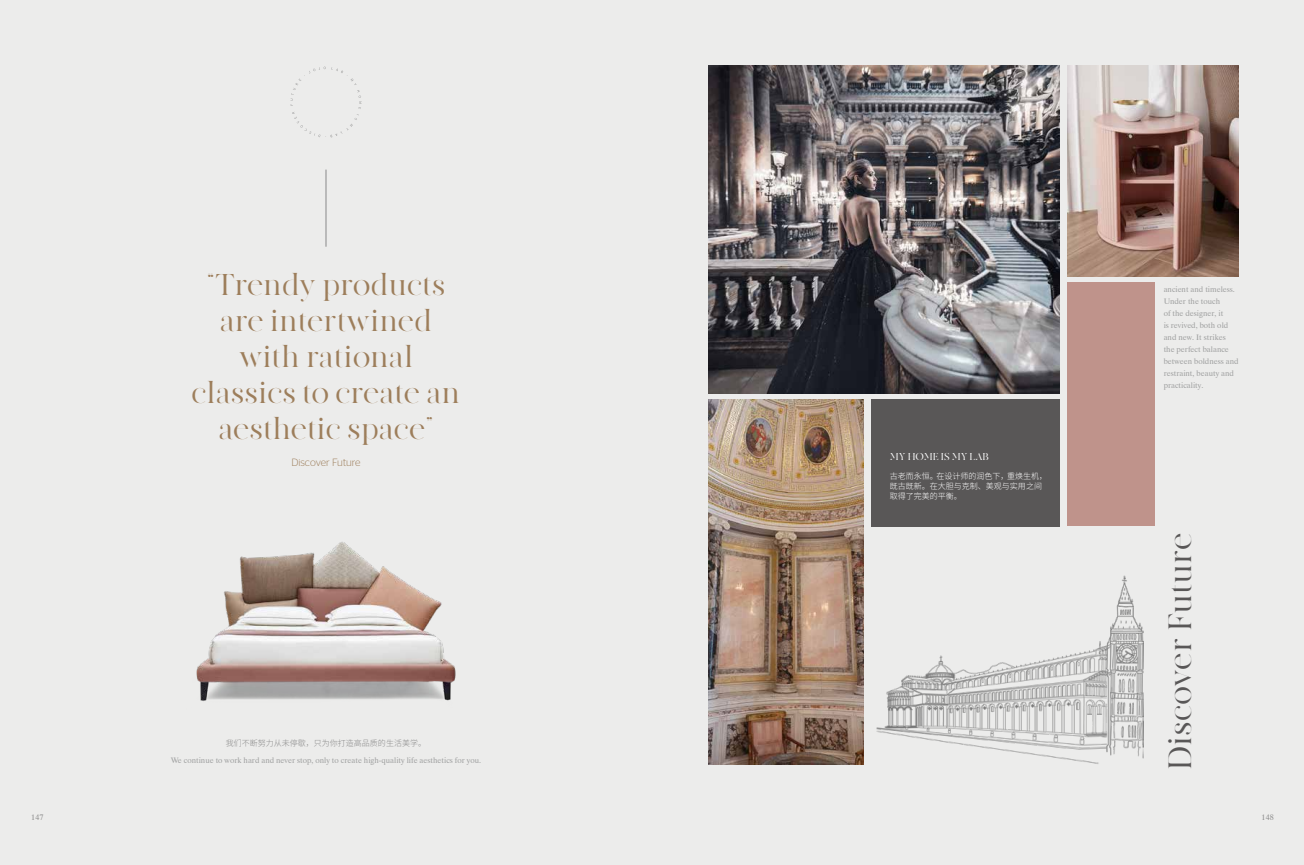
<style>
.page{position:relative;width:1304px;height:865px;background:#fff}
.page>*{position:absolute;margin:0;border:0;box-sizing:border-box;transform-origin:0 0}
.t1{font:32.2px "MADE Canvas";color:#595757}
.t2{font:30px/36px "MADE Canvas";color:#9d7e5b;text-align:center}
.t3{font:300 10.5px "Stag Sans";color:#9d7e5b}
.t4{font:10px "MADE Canvas";color:#fff}
.t5{font:8px/12px "Dutch 801 BT";color:#9fa0a0}
.t6{font:300 8px/10px "Source Han Sans CN";color:#fff}
.t7{font:300 8px "Source Han Sans CN";color:#898989}
.t8{font:8px "Dutch 801 BT";letter-spacing:.025em;color:#898989}
</style>
<div class="page">
<div style="left:0;top:0;width:652px;height:865px;background:#ececeb"></div>
<hr style="left:326px;top:170px;width:1px;height:77px;background:#898989">
<img style="left:196px;top:542px;width:260px;height:159px">
<svg style="left:290px;top:67px;width:71px;height:70px"></svg>
<div style="left:652px;top:0;width:652px;height:865px;background:#ececeb"></div>
<img style="left:709px;top:65px;width:351px;height:328px">
<img style="left:1067px;top:65px;width:172px;height:211px">
<img style="left:709px;top:399px;width:155px;height:365px">
<div style="left:871px;top:399px;width:189px;height:127px;background:#595757"></div>
<div style="left:1067px;top:282px;width:88px;height:244px;background:#bf938b"></div>
<img style="left:777px;top:568px;width:366px;height:197px">
<h2 class="t2" style="left:192px;top:269px;width:270px">“Trendy products are intertwined with rational classics to create an aesthetic space”</h2>
<h3 class="t3" style="left:291px;top:456px;width:71px">Discover Future</h3>
<p class="t7" style="left:226px;top:738px;width:201px">我们不断努力从未停歇，只为你打造高品质的生活美学。</p>
<p class="t5" style="left:171px;top:754px;width:312px">We continue to work hard and never stop, only to create high-quality life aesthetics for you.</p>
<p class="t4" style="left:890px;top:451px;width:100px">MY HOME IS MY LAB</p>
<p class="t6" style="left:890px;top:471px;width:159px">古老而永恒。在设计师的润色下，重焕生机，既古既新。在大胆与克制、美观与实用之间取得了完美的平衡。</p>
<p class="t5" style="left:1164px;top:283px;width:76px">ancient and timeless.<br>Under the touch<br>of the designer, it<br>is revived, both old and new. It strikes the perfect balance between boldness and restraint, beauty and practicality.</p>
<h1 class="t1" style="left:1163px;top:769px;width:238px;rotate:-90deg">Discover Future</h1>
<p class="t8" style="left:31px;top:812px;width:14px">147</p>
<p class="t8" style="left:1261px;top:812px;width:14px">148</p>
</div>
